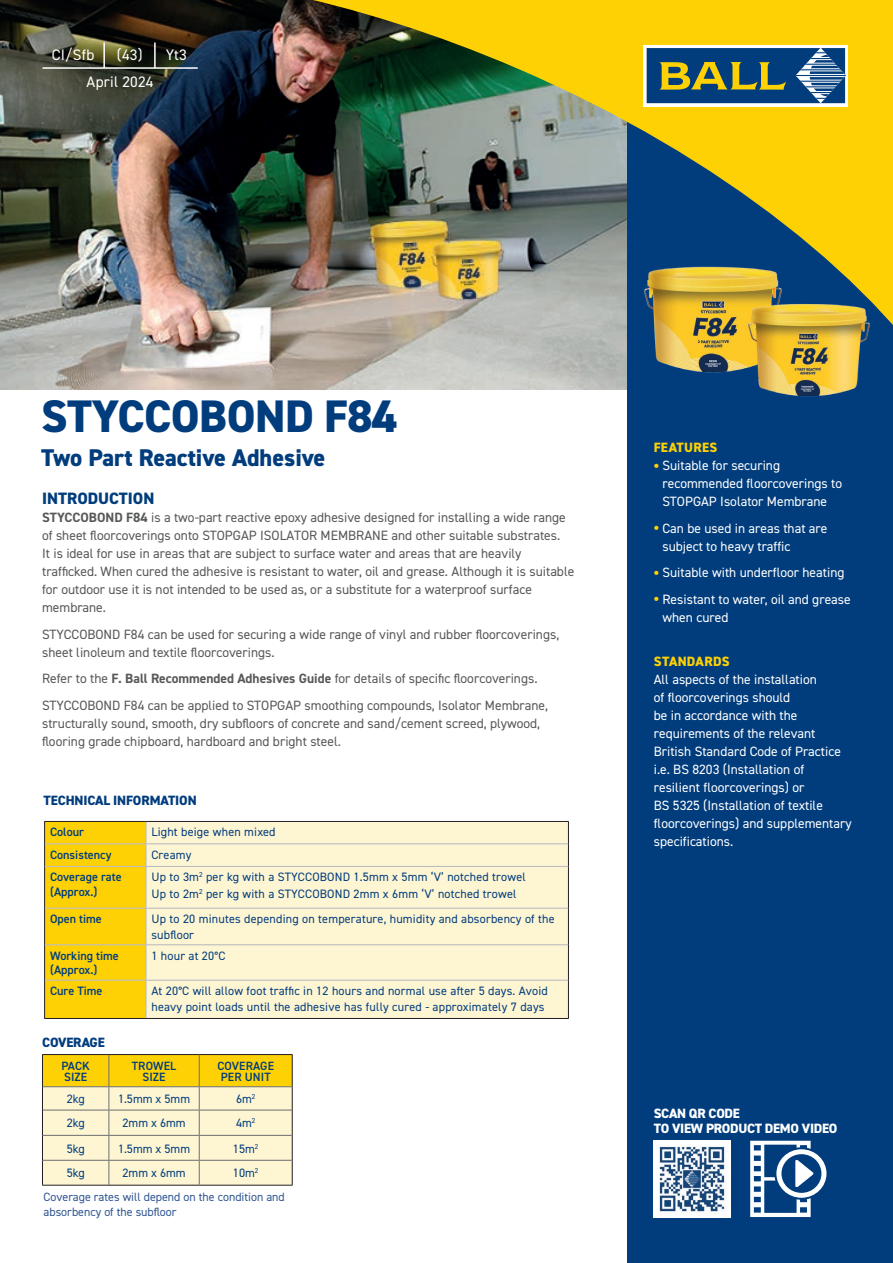
<style>
.page{position:relative;width:893px;height:1263px;background:#fff}
.page>*{position:absolute;margin:0;border:0;box-sizing:border-box;transform-origin:0 0}
.t1{font:800 45.75px "DIN2014";letter-spacing:-.01em;color:#013d7d}
.t2{font:800 24.3px "DIN2014";color:#013d7d}
.t3{font:800 16.5px "DIN2014";color:#013d7d}
.t4{font:15.3px/26.8px "DIN2014";letter-spacing:.015em;color:#fff}
.t5{font:13.5px/18px "DIN2014";color:#57585a}
.t6{font:13.5px/18px "DIN2014";color:#fff}
.t7{font:800 13.5px/15px "DIN2014";letter-spacing:-.02em;color:#fff}
.t8{font:800 13.5px "DIN2014";letter-spacing:-.01em;color:#013d7d}
.t9{font:800 13.5px "DIN2014";letter-spacing:.02em;color:#fed105}
.t10{font:12.15px/16.2px "DIN2014";letter-spacing:.015em;color:#013d7d}
.t11{font:600 12.15px/14.5px "DIN2014";color:#013d7d}
.t12{font:12px/15px "DIN2014";color:#305691}
.t13{font:600 12px/10.5px "DIN2014";letter-spacing:.01em;color:#013d7d}
.s1{font-weight:700}
.s2{font-weight:700;font-size:18px;color:#fed105}
</style>
<div class="page">
<img style="left:0;top:366px;width:628px;height:23px">
<div style="left:628px;top:0;width:265px;height:1263px;background:#013d7d"></div>
<img style="left:0;top:0;width:893px;height:366px">
<hr style="left:42px;top:1185px;width:67px;height:1px;background:#231f20">
<hr style="left:109px;top:1185px;width:90px;height:1px;background:#231f20">
<hr style="left:199px;top:1185px;width:94px;height:1px;background:#231f20">
<svg style="left:42px;top:1054px;width:251px;height:131px;background:#f4e39b"></svg>
<div style="left:147px;top:822px;width:421px;height:196px;background:#fef5d2"></div>
<hr style="left:146px;top:821px;width:423px;height:1px;background:#231f20">
<div style="left:44px;top:821px;width:102px;height:197px;background:#fed105"></div>
<svg style="left:568px;top:822px;width:1px;height:44px"></svg>
<hr style="left:44px;top:866px;width:1px;height:42px;background:#231f20">
<hr style="left:568px;top:866px;width:1px;height:42px;background:#231f20">
<hr style="left:44px;top:908px;width:1px;height:37px;background:#231f20">
<hr style="left:568px;top:908px;width:1px;height:37px;background:#231f20">
<hr style="left:44px;top:945px;width:1px;height:35px;background:#231f20">
<hr style="left:568px;top:945px;width:1px;height:35px;background:#231f20">
<hr style="left:44px;top:980px;width:1px;height:38px;background:#231f20">
<hr style="left:568px;top:980px;width:1px;height:38px;background:#231f20">
<hr style="left:44px;top:1018px;width:102px;height:1px;background:#231f20">
<hr style="left:146px;top:1018px;width:423px;height:1px;background:#231f20">
<hr style="left:145px;top:822px;width:2px;height:21px;background:#bcbdc0">
<hr style="left:45px;top:843px;width:101px;height:1px;background:#bcbdc0">
<hr style="left:146px;top:843px;width:422px;height:1px;background:#bcbdc0">
<hr style="left:145px;top:844px;width:2px;height:22px;background:#bcbdc0">
<hr style="left:45px;top:866px;width:101px;height:1px;background:#bcbdc0">
<hr style="left:146px;top:866px;width:422px;height:1px;background:#bcbdc0">
<hr style="left:145px;top:867px;width:2px;height:41px;background:#bcbdc0">
<hr style="left:45px;top:908px;width:101px;height:1px;background:#bcbdc0">
<hr style="left:146px;top:908px;width:422px;height:1px;background:#bcbdc0">
<hr style="left:145px;top:909px;width:2px;height:35px;background:#bcbdc0">
<hr style="left:45px;top:944px;width:101px;height:1px;background:#bcbdc0">
<hr style="left:146px;top:944px;width:422px;height:1px;background:#bcbdc0">
<hr style="left:145px;top:945px;width:2px;height:35px;background:#bcbdc0">
<hr style="left:45px;top:980px;width:101px;height:1px;background:#bcbdc0">
<hr style="left:146px;top:980px;width:422px;height:1px;background:#bcbdc0">
<hr style="left:145px;top:981px;width:2px;height:37px;background:#bcbdc0">
<hr style="left:43px;top:67px;width:155px;height:2px;background:#fff">
<hr style="left:103px;top:43px;width:2px;height:25px;background:#fff">
<hr style="left:154px;top:43px;width:2px;height:25px;background:#fff">
<img style="left:634px;top:253px;width:246px;height:144px">
<img style="left:654px;top:1141px;width:76px;height:76px">
<svg style="left:750px;top:1141px;width:76px;height:76px"></svg>
<div style="left:644px;top:45px;width:204px;height:61px;background:#fff"></div>
<svg style="left:646px;top:48px;width:200px;height:56px;background:#386177"></svg>
<p class="t4" style="left:52px;top:41px;width:44px">CI/Sfb</p>
<p class="t4" style="left:87px;top:41px;width:68px;text-indent:30px">(43)<br>April 2024</p>
<p class="t4" style="left:166px;top:41px;width:23px">Yt3</p>
<h1 class="t1" style="left:41px;top:385px;width:358px">STYCCOBOND F84</h1>
<h2 class="t2" style="left:41px;top:442px;width:286px">Two Part Reactive Adhesive</h2>
<p class="t3" style="left:42px;top:488px;width:114px">INTRODUCTION</p>
<p class="t5" style="left:42px;top:508px;width:534px"><span class="s1">STYCCOBOND F84</span> is a two-part reactive epoxy adhesive designed for installing a wide range of sheet floorcoverings onto STOPGAP ISOLATOR MEMBRANE and other suitable substrates.<br>It is ideal for use in areas that are subject to surface water and areas that are heavily trafficked. When cured the adhesive is resistant to water, oil and grease. Although it is suitable for outdoor use it is not intended to be used as, or a substitute for a waterproof surface membrane.</p>
<p class="t5" style="left:42px;top:625px;width:519px">STYCCOBOND F84 can be used for securing a wide range of vinyl and rubber floorcoverings, sheet linoleum and textile floorcoverings.</p>
<p class="t5" style="left:42px;top:665px;width:507px;line-height:26.5px">Refer to the <span class="s1">F. Ball Recommended Adhesives Guide</span> for details of specific floorcoverings.<br>STYCCOBOND F84 can be applied to STOPGAP smoothing compounds, Isolator Membrane,</p>
<p class="t5" style="left:42px;top:714px;width:499px">structurally sound, smooth, dry subfloors of concrete and sand/cement screed, plywood, flooring grade chipboard, hardboard and bright steel.</p>
<p class="t8" style="left:44px;top:791px;width:155px">TECHNICAL INFORMATION</p>
<p class="t11" style="left:50px;top:825px;width:36px">Colour</p>
<p class="t10" style="left:151px;top:824px;width:126px">Light beige when mixed</p>
<p class="t11" style="left:50px;top:847px;width:63px">Consistency</p>
<p class="t10" style="left:151px;top:846px;width:42px">Creamy</p>
<p class="t11" style="left:50px;top:870px;width:73px">Coverage rate (Approx.)</p>
<p class="t10" style="left:151px;top:869px;width:376px">Up to 3m<sup>2</sup> per kg with a STYCCOBOND 1.5mm x 5mm ‘V’ notched trowel<br>Up to 2m<sup>2</sup> per kg with a STYCCOBOND 2mm x 6mm ‘V’ notched trowel</p>
<p class="t11" style="left:50px;top:911px;width:53px">Open time</p>
<p class="t10" style="left:151px;top:910px;width:405px">Up to 20 minutes depending on temperature, humidity and absorbency of the subfloor</p>
<p class="t11" style="left:50px;top:948px;width:70px">Working time (Approx.)</p>
<p class="t10" style="left:151px;top:947px;width:76px">1 hour at 20°C</p>
<p class="t11" style="left:50px;top:983px;width:54px">Cure Time</p>
<p class="t10" style="left:151px;top:982px;width:398px">At 20°C will allow foot traffic in 12 hours and normal use after 5 days. Avoid heavy point loads until the adhesive has fully cured - approximately 7 days</p>
<p class="t8" style="left:42px;top:1033px;width:64px">COVERAGE</p>
<p class="t13" style="left:61px;top:1060px;width:30px">PACK<br>SIZE</p>
<p class="t13" style="left:132px;top:1060px;width:46px;text-align:center">TROWEL<br>SIZE</p>
<p class="t13" style="left:217px;top:1060px;width:58px">COVERAGE<br>PER UNIT</p>
<p class="t10" style="left:67px;top:1091px;width:20px">2kg</p>
<p class="t10" style="left:118px;top:1091px;width:74px">1.5mm x 5mm</p>
<p class="t10" style="left:236px;top:1091px;width:21px">6m<sup>2</sup></p>
<p class="t10" style="left:67px;top:1115px;width:20px">2kg</p>
<p class="t10" style="left:122px;top:1115px;width:65px">2mm x 6mm</p>
<p class="t10" style="left:236px;top:1115px;width:21px">4m<sup>2</sup></p>
<p class="t10" style="left:67px;top:1140px;width:20px">5kg</p>
<p class="t10" style="left:118px;top:1140px;width:74px">1.5mm x 5mm</p>
<p class="t10" style="left:233px;top:1140px;width:27px">15m<sup>2</sup></p>
<p class="t10" style="left:67px;top:1165px;width:20px">5kg</p>
<p class="t10" style="left:122px;top:1165px;width:65px">2mm x 6mm</p>
<p class="t10" style="left:233px;top:1165px;width:27px">10m<sup>2</sup></p>
<p class="t12" style="left:44px;top:1189px;width:243px">Coverage rates will depend on the condition and absorbency of the subfloor</p>
<p class="t9" style="left:654px;top:439px;width:65px">FEATURES</p>
<p class="t6" style="left:662px;top:456px;width:181px;text-indent:-9px"><span class="s2">•</span> Suitable for securing recommended floorcoverings to<br>STOPGAP Isolator Membrane</p>
<p class="t6" style="left:662px;top:519px;width:166px;text-indent:-9px"><span class="s2">•</span> Can be used in areas that are subject to heavy traffic</p>
<p class="t6" style="left:654px;top:563px;width:192px"><span class="s2">•</span> Suitable with underfloor heating</p>
<p class="t6" style="left:662px;top:590px;width:190px;text-indent:-9px"><span class="s2">•</span> Resistant to water, oil and grease when cured</p>
<p class="t9" style="left:654px;top:653px;width:77px">STANDARDS</p>
<p class="t6" style="left:654px;top:670px;width:199px">All aspects of the installation<br>of floorcoverings should<br>be in accordance with the requirements of the relevant<br>British Standard Code of Practice i.e. BS 8203 (Installation of resilient floorcoverings) or<br>BS 5325 (Installation of textile floorcoverings) and supplementary specifications.</p>
<p class="t7" style="left:654px;top:1105px;width:185px">SCAN QR CODE<br>TO VIEW PRODUCT DEMO VIDEO</p>
</div>
